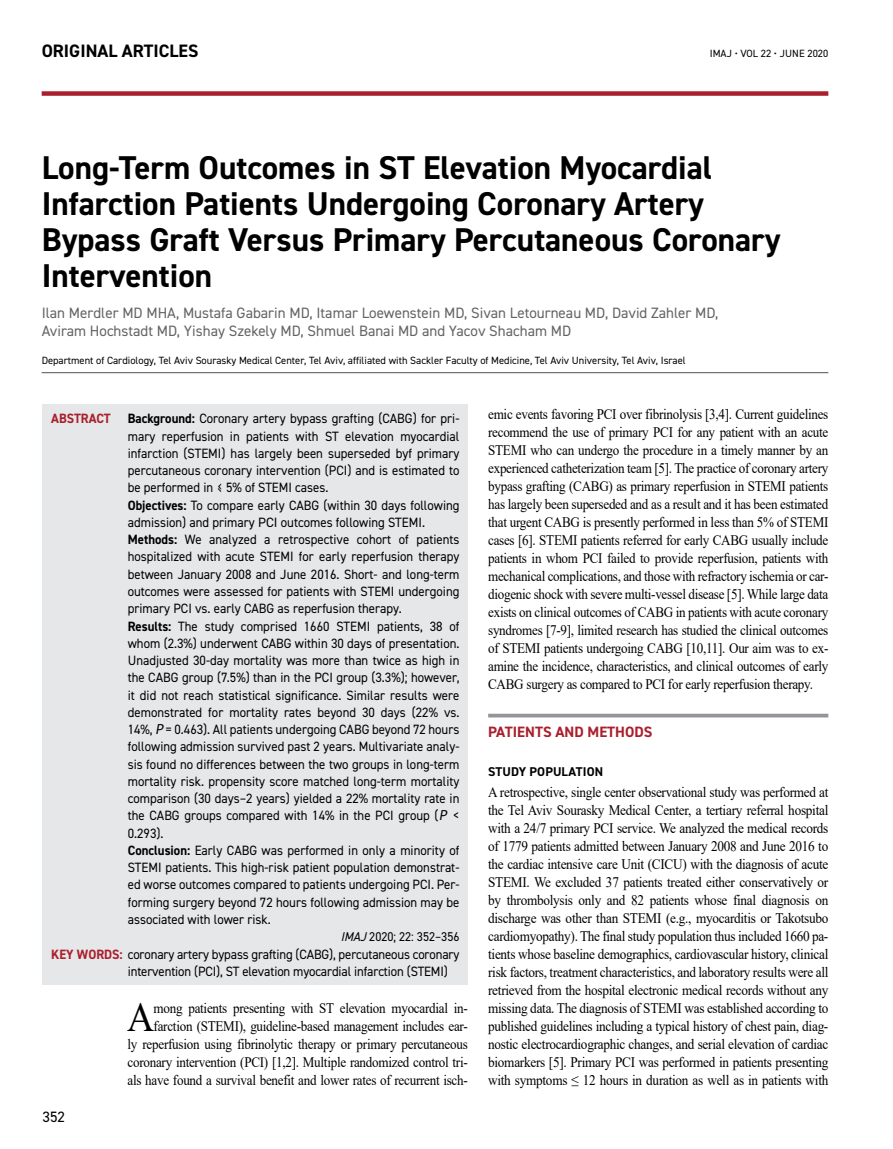
<style>
.page{position:relative;width:893px;height:1149px;background:#fff}
.page>*{position:absolute;margin:0;border:0;box-sizing:border-box;transform-origin:0 0}
.t1{font:41.7px "Times New Roman";color:#000;scale:.9 1}
.t2{font:700 33px/36px "DIN2014";color:#000}
.t3{font:700 18px "DIN2014";color:#000}
.t4{font:15px/18px "DIN2014";color:#636466}
.t5{font:700 15px "DIN2014";color:#aa1f2e}
.t6{font:15px "DIN2014";color:#000}
.t7{font:14.55px/18px "Times New Roman";letter-spacing:-.02em;color:#000;text-align:justify;scale:.9 1}
.t8{font:14.55px/18px "Times New Roman";letter-spacing:-.02em;color:#000;text-align:justify;scale:.91 1}
.t9{font:13.5px/17.2px "DIN2014";color:#000;scale:.95 1}
.t10{font:700 13.5px "DIN2014";color:#aa1f2e;scale:.95 1}
.t11{font:12.75px "DIN2014";color:#000;scale:.95 1}
.t12{font:700 12.75px "DIN2014";letter-spacing:.01em;color:#000}
.t13{font:10.5px "DIN2014";color:#000}
.s1{font-weight:700}
.s2{font-family:"Verdana";font-style:italic}
.s3{font-style:italic}
.s4{font-weight:700;color:#aa1f2e}
</style>
<div class="page">
<div style="left:42px;top:91px;width:786px;height:5px;background:#aa1f2e"></div>
<svg style="left:488px;top:713px;width:340px;height:4px"></svg>
<hr style="left:42px;top:372px;width:786px;height:1px;background:#636466">
<div style="left:43px;top:404px;width:425px;height:579px;background:#e6e7e8"></div>
<h3 class="t3" style="left:42px;top:39px;width:158px">ORIGINAL ARTICLES</h3>
<p class="t13" style="left:710px;top:47px;width:120px">IMAJ • VOL 22 • JUNE 2020</p>
<h2 class="t2" style="left:42px;top:149px;width:740px">Long-Term Outcomes in ST Elevation Myocardial Infarction Patients Undergoing Coronary Artery Bypass Graft Versus Primary Percutaneous Coronary Intervention</h2>
<p class="t4" style="left:42px;top:303px;width:678px">Ilan Merdler MD MHA, Mustafa Gabarin MD, Itamar Loewenstein MD, Sivan Letourneau MD, David Zahler MD,<br>Aviram Hochstadt MD, Yishay Szekely MD, Shmuel Banai MD and Yacov Shacham MD</p>
<p class="t13" style="left:42px;top:353px;width:646px">Department of Cardiology, Tel Aviv Sourasky Medical Center, Tel Aviv, affiliated with Sackler Faculty of Medicine, Tel Aviv University, Tel Aviv, Israel</p>
<p class="t10" style="left:51px;top:409px;width:64px">ABSTRACT</p>
<p class="t9" style="left:128px;top:409px;width:351px"><span class="s1">Background:</span> Coronary artery bypass grafting (CABG) for pri&shy;mary reperfusion in patients with ST elevation myocardial infarction (STEMI) has largely been superseded byf primary percutaneous coronary intervention (PCI) and is estimated to be performed in ≤ 5% of STEMI cases.<br><span class="s1">Objectives:</span> To compare early CABG (within 30 days following admission) and primary PCI outcomes following STEMI.<br><span class="s1">Methods:</span> We analyzed a retrospective cohort of patients hospitalized with acute STEMI for early reperfusion therapy between January 2008 and June 2016. Short- and long-term outcomes were assessed for patients with STEMI undergoing primary PCI vs. early CABG as reperfusion therapy.<br><span class="s1">Results:</span> The study comprised 1660 STEMI patients, 38 of whom (2.3%) underwent CABG within 30 days of presentation.<br>Unadjusted 30-day mortality was more than twice as high in the CABG group (7.5%) than in the PCI group (3.3%); however, it did not reach statistical significance. Similar results were demonstrated for mortality rates beyond 30 days (22% vs.<br>14%, <span class="s2">P</span> = 0.463). All patients undergoing CABG beyond 72 hours following admission survived past 2 years. Multivariate analy&shy;sis found no differences between the two groups in long-term mortality risk. propensity score matched long-term mortality comparison (30 days–2 years) yielded a 22% mortality rate in the CABG groups compared with 14% in the PCI group (<span class="s2">P</span> &lt; 0.293).<br><span class="s1">Conclusion:</span> Early CABG was performed in only a minority of STEMI patients. This high-risk patient population demonstrat&shy;ed worse outcomes compared to patients undergoing PCI. Per&shy;forming surgery beyond 72 hours following admission may be associated with lower risk.</p>
<p class="t11" style="left:341px;top:928px;width:127px"><span class="s3">IMAJ</span> 2020; 22: 352–356</p>
<p class="t9" style="left:128px;top:944px;width:351px;text-indent:-77px"><span class="s4">KEY WORDS:</span> coronary artery bypass grafting (CABG), percutaneous coronary intervention (PCI), ST elevation myocardial infarction (STEMI)</p>
<h1 class="t1" style="left:127px;top:987px;width:32px">A</h1>
<p class="t7" style="left:128px;top:998px;width:380px;text-align:right">mong patients presenting with ST elevation myocardial in&shy;farction (STEMI), guideline-based management includes ear-<br>ly reperfusion using fibrinolytic therapy or primary percutaneous coronary intervention (PCI) [1,2]. Multiple randomized control tri&shy;als have found a survival benefit and lower rates of recurrent isch-</p>
<p class="t6" style="left:43px;top:1106px;width:24px">352</p>
<p class="t7" style="left:488px;top:404px;width:380px">emic events favoring PCI over fibrinolysis [3,4]. Current guidelines recommend the use of primary PCI for any patient with an acute STEMI who can undergo the procedure in a timely manner by an experienced catheterization team [5]. The practice of coronary artery bypass grafting (CABG) as primary reperfusion in STEMI patients has largely been superseded and as a result and it has been estimated that urgent CABG is presently performed in less than 5% of STEMI cases [6]. STEMI patients referred for early CABG usually include patients in whom PCI failed to provide reperfusion, patients with mechanical complications, and those with refractory ischemia or car&shy;diogenic shock with severe multi-vessel disease [5]. While large data exists on clinical outcomes of CABG in patients with acute coronary syndromes [7-9], limited research has studied the clinical outcomes of STEMI patients undergoing CABG [10,11]. Our aim was to ex&shy;amine the incidence, characteristics, and clinical outcomes of early CABG surgery as compared to PCI for early reperfusion therapy.</p>
<p class="t5" style="left:488px;top:721px;width:166px">PATIENTS AND METHODS</p>
<p class="t12" style="left:488px;top:762px;width:116px">STUDY POPULATION</p>
<p class="t8" style="left:488px;top:782px;width:375px">A retrospective, single center observational study was performed at the Tel Aviv Sourasky Medical Center, a tertiary referral hospital with a 24/7 primary PCI service. We analyzed the medical records of 1779 patients admitted between January 2008 and June 2016 to the cardiac intensive care Unit (CICU) with the diagnosis of acute STEMI. We excluded 37 patients treated either conservatively or by thrombolysis only and 82 patients whose final diagnosis on discharge was other than STEMI (e.g., myocarditis or Takotsubo cardiomyopathy). The final study population thus included 1660 pa&shy;tients whose baseline demographics, cardiovascular history, clinical risk factors, treatment characteristics, and laboratory results were all retrieved from the hospital electronic medical records without any missing data. The diagnosis of STEMI was established according to published guidelines including a typical history of chest pain, diag&shy;nostic electrocardiographic changes, and serial elevation of cardiac biomarkers [5]. Primary PCI was performed in patients presenting with symptoms ≤ 12 hours in duration as well as in patients with</p>
</div>
